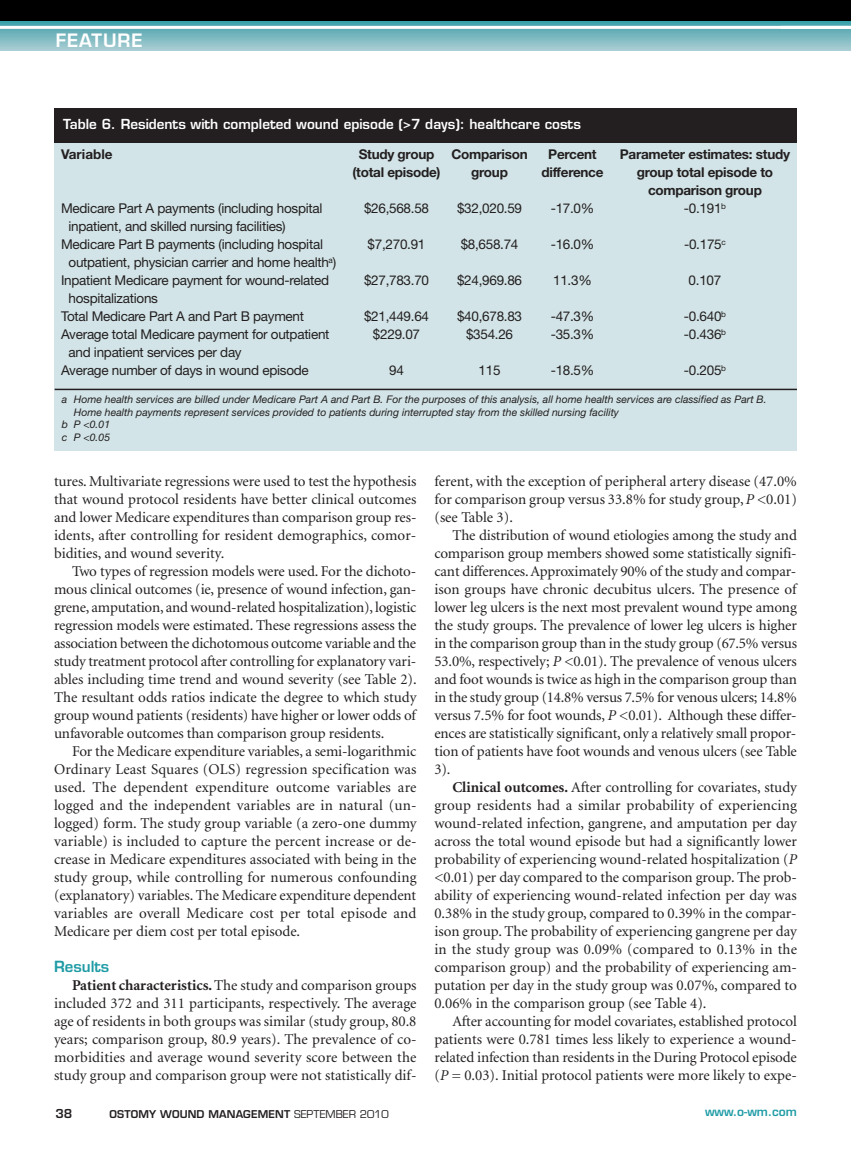
<style>
.page{position:relative;width:851px;height:1161px;background:#fff}
.page>*{position:absolute;margin:0;border:0;box-sizing:border-box;transform-origin:0 0}
.t1{font:600 18px "Eurostile";letter-spacing:.05em;color:#fff}
.t2{font:15px/18px "Minion";color:#231f20;text-align:justify}
.t3{font:600 15px "Eurostile";color:#1e9ba5}
.t4{font:13.5px/18px "Helvetica Neue";letter-spacing:-.02em;color:#231f20;text-align:center}
.t5{font:700 13.5px/18px "Helvetica Neue";letter-spacing:-.02em;color:#231f20;text-align:center}
.t6{font:600 13.5px "Eurostile";color:#fff}
.t7{font:700 13.5px "Helvetica Neue";color:#231f20}
.t8{font:600 12px "Eurostile";color:#1e9ba5}
.t9{font:600 12px "Eurostile";color:#231f20}
.t10{font:italic 10.5px "Helvetica Neue";color:#231f20}
.t11{font:600 10.5px "Eurostile";letter-spacing:.015em;color:#231f20}
.s1{font-weight:400}
.s2{font-weight:700}
.s3{font-style:italic}
</style>
<div class="page">
<svg style="left:0;top:21px;width:850px;height:30px;background:#79b8c0"></svg>
<hr style="left:0;top:26px;width:850px;height:3px;background:#fff">
<div style="left:0;top:0;width:850px;height:21px;background:#000"></div>
<div style="left:54px;top:140px;width:742px;height:310px;background:#d2e4e7"></div>
<div style="left:54px;top:108px;width:742px;height:35px;background:#231f20"></div>
<hr style="left:55px;top:389px;width:741px;height:1px;background:#231f20">
<p class="t1" style="left:56px;top:33px;width:88px">FEATURE</p>
<p class="t6" style="left:63px;top:119px;width:519px">Table 6. Residents with completed wound episode (&gt;7 days): healthcare costs</p>
<p class="t7" style="left:61px;top:150px;width:53px">Variable</p>
<p class="t5" style="left:352px;top:147px;width:89px">Study group (total episode)</p>
<p class="t4" style="left:364px;top:201px;width:67px">$26,568.58</p>
<p class="t4" style="left:367px;top:237px;width:59px">$7,270.91</p>
<p class="t4" style="left:364px;top:273px;width:67px">$27,783.70</p>
<p class="t4" style="left:364px;top:309px;width:67px">$21,449.64 $229.07</p>
<p class="t4" style="left:389px;top:363px;width:16px">94</p>
<p class="t5" style="left:451px;top:147px;width:78px">Comparison group</p>
<p class="t4" style="left:457px;top:201px;width:67px">$32,020.59</p>
<p class="t4" style="left:460px;top:237px;width:59px">$8,658.74</p>
<p class="t4" style="left:457px;top:273px;width:67px">$24,969.86</p>
<p class="t4" style="left:457px;top:309px;width:67px">$40,678.83 $354.26</p>
<p class="t4" style="left:478px;top:363px;width:23px">115</p>
<p class="t5" style="left:541px;top:147px;width:64px">Percent difference</p>
<p class="t4" style="left:550px;top:201px;width:45px">-17.0%</p>
<p class="t4" style="left:550px;top:237px;width:45px">-16.0%</p>
<p class="t4" style="left:553px;top:273px;width:40px">11.3%</p>
<p class="t4" style="left:550px;top:309px;width:45px;text-align:left">-47.3% -35.3%</p>
<p class="t4" style="left:550px;top:363px;width:45px">-18.5%</p>
<p class="t5" style="left:619px;top:147px;width:172px">Parameter estimates: study group total episode to comparison group<br><span class="s1">-0.191</span><sup>b</sup></p>
<p class="t4" style="left:684px;top:237px;width:43px">-0.175<sup>c</sup></p>
<p class="t4" style="left:688px;top:273px;width:34px">0.107</p>
<p class="t4" style="left:683px;top:309px;width:44px;text-align:left">-0.640<sup>b </sup>-0.436<sup>b</sup></p>
<p class="t4" style="left:683px;top:363px;width:44px">-0.205<sup>b</sup></p>
<p class="t10" style="left:62px;top:396px;width:706px">a Home health services are billed under Medicare Part A and Part B. For the purposes of this analysis, all home health services are classified as Part B.</p>
<p class="t10" style="left:74px;top:408px;width:546px">Home health payments represent services provided to patients during interrupted stay from the skilled nursing facility</p>
<p class="t10" style="left:62px;top:421px;width:50px">b P &lt;0.01</p>
<p class="t10" style="left:62px;top:433px;width:50px">c P &lt;0.05</p>
<p class="t4" style="left:61px;top:201px;width:263px">Medicare Part A payments (including hospital</p>
<p class="t4" style="left:69px;top:219px;width:219px">inpatient, and skilled nursing facilities)</p>
<p class="t4" style="left:61px;top:237px;width:263px">Medicare Part B payments (including hospital</p>
<p class="t4" style="left:69px;top:255px;width:269px">outpatient, physician carrier and home health<sup>a</sup>)</p>
<p class="t4" style="left:61px;top:273px;width:270px">Inpatient Medicare payment for wound-related</p>
<p class="t4" style="left:69px;top:291px;width:91px">hospitalizations</p>
<p class="t4" style="left:61px;top:309px;width:244px">Total Medicare Part A and Part B payment</p>
<p class="t4" style="left:61px;top:327px;width:270px">Average total Medicare payment for outpatient</p>
<p class="t4" style="left:69px;top:345px;width:175px">and inpatient services per day</p>
<p class="t4" style="left:61px;top:363px;width:249px">Average number of days in wound episode</p>
<p class="t2" style="left:54px;top:473px;width:364px">tures. Multivariate regressions were used to test the hypothesis that wound protocol residents have better clinical outcomes and lower Medicare expenditures than comparison group res&shy;idents, after controlling for resident demographics, comor&shy;bidities, and wound severity.</p>
<p class="t2" style="left:54px;top:563px;width:364px;text-indent:18px">Two types of regression models were used. For the dichoto&shy;mous clinical outcomes (ie, presence of wound infection, gan&shy;grene, amputation, and wound-related hospitalization), logistic regression models were estimated. These regressions assess the association between the dichotomous outcome variable and the study treatment protocol after controlling for explanatory vari&shy;ables including time trend and wound severity (see Table 2).<br>The resultant odds ratios indicate the degree to which study group wound patients (residents) have higher or lower odds of unfavorable outcomes than comparison group residents.</p>
<p class="t2" style="left:54px;top:743px;width:364px;text-indent:18px">For the Medicare expenditure variables, a semi-logarithmic Ordinary Least Squares (OLS) regression specification was used. The dependent expenditure outcome variables are logged and the independent variables are in natural (un&shy;logged) form. The study group variable (a zero-one dummy variable) is included to capture the percent increase or de&shy;crease in Medicare expenditures associated with being in the study group, while controlling for numerous confounding (explanatory) variables. The Medicare expenditure dependent variables are overall Medicare cost per total episode and Medicare per diem cost per total episode.</p>
<p class="t3" style="left:54px;top:961px;width:57px">Results</p>
<p class="t2" style="left:54px;top:977px;width:364px;text-indent:18px"><span class="s2">Patient characteristics.</span> The study and comparison groups included 372 and 311 participants, respectively. The average age of residents in both groups was similar (study group, 80.8 years; comparison group, 80.9 years). The prevalence of co&shy;morbidities and average wound severity score between the study group and comparison group were not statistically dif-</p>
<p class="t2" style="left:434px;top:473px;width:364px">ferent, with the exception of peripheral artery disease (47.0% for comparison group versus 33.8% for study group, <span class="s3">P</span> &lt;0.01) (see Table 3).</p>
<p class="t2" style="left:434px;top:527px;width:364px;text-indent:18px">The distribution of wound etiologies among the study and comparison group members showed some statistically signifi&shy;cant differences. Approximately 90% of the study and compar&shy;ison groups have chronic decubitus ulcers. The presence of lower leg ulcers is the next most prevalent wound type among the study groups. The prevalence of lower leg ulcers is higher in the comparison group than in the study group (67.5% versus 53.0%, respectively; <span class="s3">P</span> &lt;0.01). The prevalence of venous ulcers and foot wounds is twice as high in the comparison group than in the study group (14.8% versus 7.5% for venous ulcers; 14.8% versus 7.5% for foot wounds, <span class="s3">P</span> &lt;0.01). Although these differ&shy;ences are statistically significant, only a relatively small propor&shy;tion of patients have foot wounds and venous ulcers (see Table 3).</p>
<p class="t2" style="left:434px;top:779px;width:364px;text-indent:18px"><span class="s2">Clinical outcomes.</span> After controlling for covariates, study group residents had a similar probability of experiencing wound-related infection, gangrene, and amputation per day across the total wound episode but had a significantly lower probability of experiencing wound-related hospitalization (<span class="s3">P </span>&lt;0.01) per day compared to the comparison group. The prob&shy;ability of experiencing wound-related infection per day was 0.38% in the study group, compared to 0.39% in the compar&shy;ison group. The probability of experiencing gangrene per day in the study group was 0.09% (compared to 0.13% in the comparison group) and the probability of experiencing am&shy;putation per day in the study group was 0.07%, compared to 0.06% in the comparison group (see Table 4).</p>
<p class="t2" style="left:434px;top:1013px;width:364px;text-indent:18px">After accounting for model covariates, established protocol patients were 0.781 times less likely to experience a wound&shy;related infection than residents in the During Protocol episode (<span class="s3">P</span> = 0.03). Initial protocol patients were more likely to expe-</p>
<p class="t9" style="left:56px;top:1108px;width:18px">38</p>
<p class="t11" style="left:110px;top:1110px;width:281px">OSTOMY WOUND MANAGEMENT <span class="s1">SEPTEMBER 2010</span></p>
<p class="t8" style="left:705px;top:1107px;width:93px">www.o-wm.com</p>
</div>
